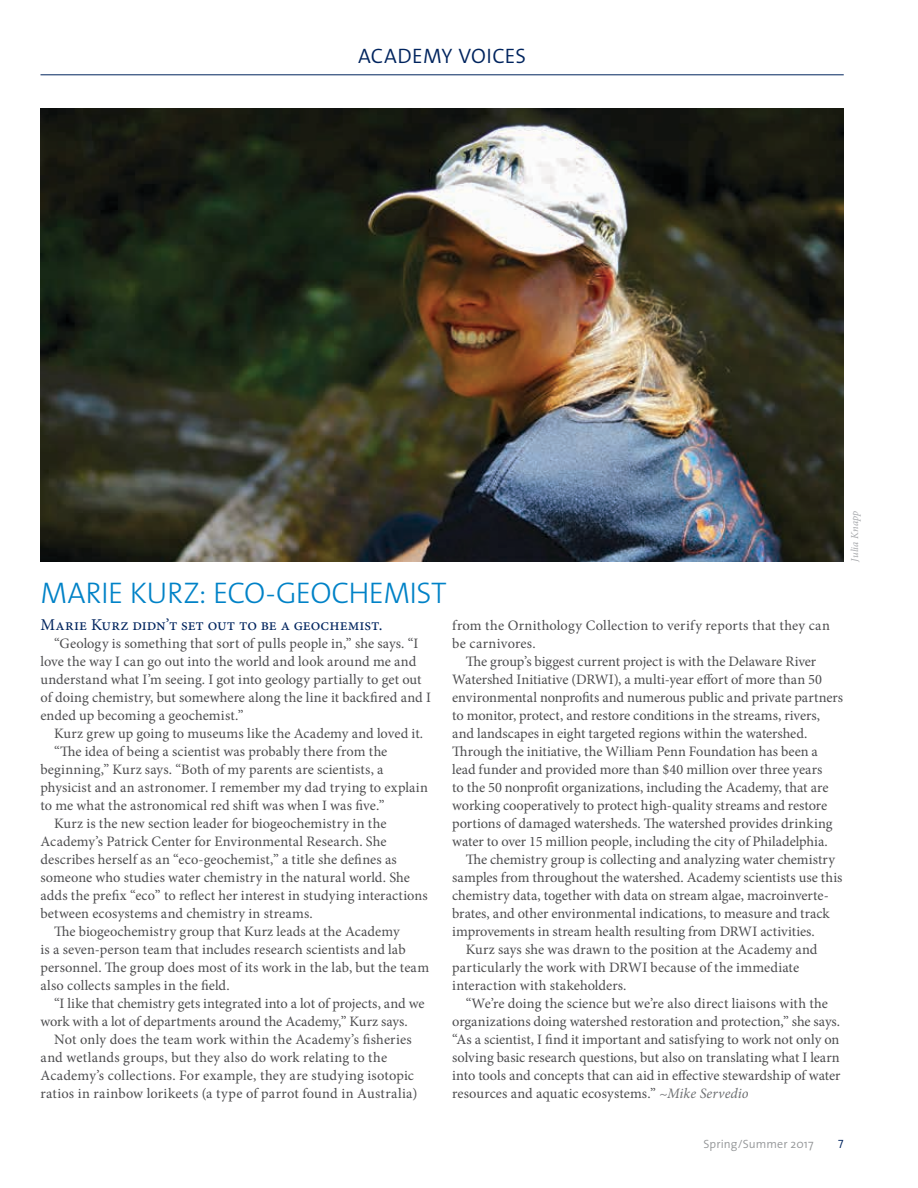
<style>
.page{position:relative;width:918px;height:1188px;background:#fff}
.page>*{position:absolute;margin:0;border:0;box-sizing:border-box;transform-origin:0 0}
.t1{font:30px "The Sans Light Caps";letter-spacing:-.02em;color:#0082c7}
.t2{font:21px "The Sans Semi Light Caps";letter-spacing:.01em;color:#00245e}
.t3{font:16.5px "Minion Pro";color:#00245e}
.t4{font:14.4px/18px "Minion Pro";letter-spacing:-.005em;color:#4d4d4f}
.t5{font:300 12px "The Sans";letter-spacing:.005em;color:#949698}
.t6{font:12px "The Sans Semi Light Caps";color:#00245e}
.t7{font:italic 10.5px "Minion Pro";color:#a7a9ac}
.s1{font-style:italic;color:#6d6f71}
</style>
<div class="page">
<img style="left:40px;top:108px;width:804px;height:454px">
<hr style="left:40px;top:74px;width:804px;height:1px;background:#00245e">
<h2 class="t2" style="left:358px;top:39px;width:170px">ACADEMY VOICES</h2>
<p class="t7" style="left:848px;top:562px;width:53px;rotate:-90deg">Julia Knapp</p>
<h1 class="t1" style="left:40px;top:577px;width:408px">MARIE KURZ: ECO-GEOCHEMIST</h1>
<p class="t3" style="left:40px;top:614px;width:344px">Marie Kurz didn’t set out to be a geochemist.</p>
<p class="t4" style="left:41px;top:634px;width:392px;text-indent:13px">“Geology is something that sort of pulls people in,” she says. “I love the way I can go out into the world and look around me and understand what I’m seeing. I got into geology partially to get out of doing chemistry, but somewhere along the line it backfired and I ended up becoming a geochemist.”</p>
<p class="t4" style="left:54px;top:724px;width:371px">Kurz grew up going to museums like the Academy and loved it.</p>
<p class="t4" style="left:54px;top:742px;width:335px">“The idea of being a scientist was probably there from the</p>
<p class="t4" style="left:41px;top:760px;width:345px">beginning,” Kurz says. “Both of my parents are scientists, a</p>
<p class="t4" style="left:41px;top:778px;width:389px">physicist and an astronomer. I remember my dad trying to explain</p>
<p class="t4" style="left:41px;top:796px;width:346px">to me what the astronomical red shift was when I was five.”</p>
<p class="t4" style="left:54px;top:814px;width:334px">Kurz is the new section leader for biogeochemistry in the</p>
<p class="t4" style="left:41px;top:832px;width:348px">Academy’s Patrick Center for Environmental Research. She</p>
<p class="t4" style="left:41px;top:850px;width:358px">describes herself as an “eco-geochemist,” a title she defines as</p>
<p class="t4" style="left:41px;top:868px;width:371px">someone who studies water chemistry in the natural world. She</p>
<p class="t4" style="left:41px;top:886px;width:389px">adds the prefix “eco” to reflect her interest in studying interactions</p>
<p class="t4" style="left:41px;top:904px;width:274px">between ecosystems and chemistry in streams.</p>
<p class="t4" style="left:54px;top:922px;width:347px">The biogeochemistry group that Kurz leads at the Academy</p>
<p class="t4" style="left:41px;top:940px;width:367px">is a seven-person team that includes research scientists and lab</p>
<p class="t4" style="left:41px;top:958px;width:390px">personnel. The group does most of its work in the lab, but the team</p>
<p class="t4" style="left:41px;top:976px;width:191px">also collects samples in the field.</p>
<p class="t4" style="left:54px;top:994px;width:372px">“I like that chemistry gets integrated into a lot of projects, and we</p>
<p class="t4" style="left:41px;top:1012px;width:369px">work with a lot of departments around the Academy,” Kurz says.</p>
<p class="t4" style="left:54px;top:1030px;width:359px">Not only does the team work within the Academy’s fisheries</p>
<p class="t4" style="left:41px;top:1048px;width:348px">and wetlands groups, but they also do work relating to the</p>
<p class="t4" style="left:41px;top:1066px;width:375px">Academy’s collections. For example, they are studying isotopic</p>
<p class="t4" style="left:41px;top:1084px;width:378px">ratios in rainbow lorikeets (a type of parrot found in Australia)</p>
<p class="t4" style="left:452px;top:616px;width:379px">from the Ornithology Collection to verify reports that they can be carnivores.</p>
<p class="t4" style="left:452px;top:652px;width:392px;text-indent:13px">The group’s biggest current project is with the Delaware River Watershed Initiative (DRWI), a multi-year effort of more than 50 environmental nonprofits and numerous public and private partners to monitor, protect, and restore conditions in the streams, rivers, and landscapes in eight targeted regions within the watershed.<br>Through the initiative, the William Penn Foundation has been a lead funder and provided more than $40 million over three years<br>to the 50 nonprofit organizations, including the Academy, that are working cooperatively to protect high-quality streams and restore portions of damaged watersheds. The watershed provides drinking water to over 15 million people, including the city of Philadelphia.</p>
<p class="t4" style="left:466px;top:850px;width:371px">The chemistry group is collecting and analyzing water chemistry</p>
<p class="t4" style="left:452px;top:868px;width:392px">samples from throughout the watershed. Academy scientists use this</p>
<p class="t4" style="left:452px;top:886px;width:378px">chemistry data, together with data on stream algae, macroinverte-</p>
<p class="t4" style="left:452px;top:904px;width:379px">brates, and other environmental indications, to measure and track</p>
<p class="t4" style="left:452px;top:922px;width:364px">improvements in stream health resulting from DRWI activities.</p>
<p class="t4" style="left:466px;top:940px;width:353px">Kurz says she was drawn to the position at the Academy and</p>
<p class="t4" style="left:452px;top:958px;width:348px">particularly the work with DRWI because of the immediate</p>
<p class="t4" style="left:452px;top:976px;width:176px">interaction with stakeholders.</p>
<p class="t4" style="left:466px;top:994px;width:364px">“We’re doing the science but we’re also direct liaisons with the</p>
<p class="t4" style="left:452px;top:1012px;width:390px">organizations doing watershed restoration and protection,” she says.</p>
<p class="t4" style="left:452px;top:1030px;width:389px">“As a scientist, I find it important and satisfying to work not only on</p>
<p class="t4" style="left:452px;top:1048px;width:389px">solving basic research questions, but also on translating what I learn</p>
<p class="t4" style="left:452px;top:1066px;width:390px">into tools and concepts that can aid in effective stewardship of water</p>
<p class="t4" style="left:452px;top:1084px;width:298px">resources and aquatic ecosystems.” <span class="s1">~Mike Servedio</span></p>
<p class="t5" style="left:703px;top:1134px;width:112px">Spring/Summer 2017</p>
<p class="t6" style="left:838px;top:1137px;width:7px">7</p>
</div>
